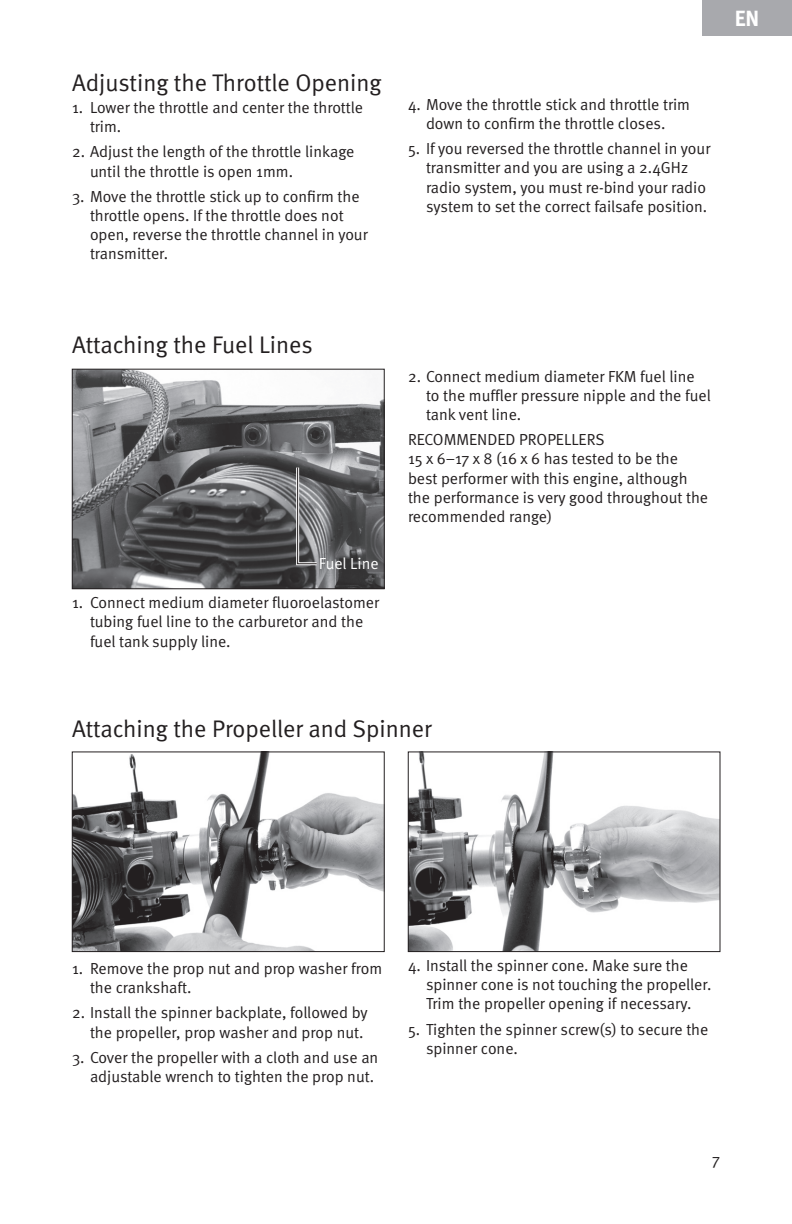
<style>
.page{position:relative;width:792px;height:1224px;background:#fff}
.page>*{position:absolute;margin:0;border:0;box-sizing:border-box;transform-origin:0 0}
.t1{font:24px "Meta Normal";color:#231f20}
.t2{font:700 22px "Meta";color:#fff}
.t3{font:16px/19.2px "Meta Normal";color:#231f20}
.t4{font:16px "Meta Normal";color:#fff}
</style>
<div class="page">
<div style="left:702px;top:0;width:90px;height:36px;background:#a8a9ad"></div>
<img style="left:74px;top:371px;width:308px;height:216px">
<div style="left:72px;top:369px;width:312px;height:220px;border:1px solid #231f20"></div>
<svg style="left:295px;top:465px;width:25px;height:102px;background:#7f7f82"></svg>
<img style="left:74px;top:754px;width:308px;height:196px">
<div style="left:72px;top:752px;width:312px;height:200px;border:1px solid #231f20"></div>
<img style="left:410px;top:754px;width:308px;height:196px">
<div style="left:408px;top:752px;width:312px;height:200px;border:1px solid #231f20"></div>
<h1 class="t1" style="left:72px;top:69px;width:311px">Adjusting the Throttle Opening</h1>
<p class="t3" style="left:90px;top:98px;width:275px;text-indent:-18px">1. Lower the throttle and center the throttle trim.</p>
<p class="t3" style="left:90px;top:142px;width:266px;text-indent:-18px">2. Adjust the length of the throttle linkage until the throttle is open 1mm.</p>
<p class="t3" style="left:90px;top:187px;width:279px;text-indent:-18px">3. Move the throttle stick up to confirm the throttle opens. If the throttle does not open, reverse the throttle channel in your transmitter.</p>
<h2 class="t2" style="left:735px;top:5px;width:26px">EN</h2>
<p class="t3" style="left:408px;top:95px;width:284px;text-align:center">4. Move the throttle stick and throttle trim down to confirm the throttle closes.</p>
<p class="t3" style="left:426px;top:139px;width:286px;text-indent:-18px">5. If you reversed the throttle channel in your transmitter and you are using a 2.4GHz radio system, you must re-bind your radio system to set the correct failsafe position.</p>
<h1 class="t1" style="left:72px;top:331px;width:242px">Attaching the Fuel Lines</h1>
<p class="t4" style="left:319px;top:555px;width:61px">Fuel Line</p>
<p class="t3" style="left:90px;top:593px;width:291px;text-indent:-18px">1. Connect medium diameter fluoroelastomer tubing fuel line to the carburetor and the fuel tank supply line.</p>
<p class="t3" style="left:426px;top:366px;width:286px;text-indent:-18px">2. Connect medium diameter FKM fuel line to the muffler pressure nipple and the fuel tank vent line.</p>
<p class="t3" style="left:408px;top:430px;width:302px">RECOMMENDED PROPELLERS<br>15 x 6–17 x 8 (16 x 6 has tested to be the best performer with this engine, although the performance is very good throughout the recommended range)</p>
<h1 class="t1" style="left:72px;top:715px;width:361px">Attaching the Propeller and Spinner</h1>
<p class="t3" style="left:90px;top:959px;width:294px;text-indent:-18px">1. Remove the prop nut and prop washer from the crankshaft.</p>
<p class="t3" style="left:72px;top:1003px;width:297px;text-align:right">2. Install the spinner backplate, followed by the propeller, prop washer and prop nut.</p>
<p class="t3" style="left:72px;top:1047px;width:308px;text-align:right">3. Cover the propeller with a cloth and use an adjustable wrench to tighten the prop nut.</p>
<p class="t3" style="left:426px;top:956px;width:287px;text-indent:-18px">4. Install the spinner cone. Make sure the spinner cone is not touching the propeller.<br>Trim the propeller opening if necessary.</p>
<p class="t3" style="left:426px;top:1019px;width:284px;text-indent:-18px">5. Tighten the spinner screw(s) to secure the spinner cone.</p>
<p class="t3" style="left:712px;top:1150px;width:9px">7</p>
</div>
